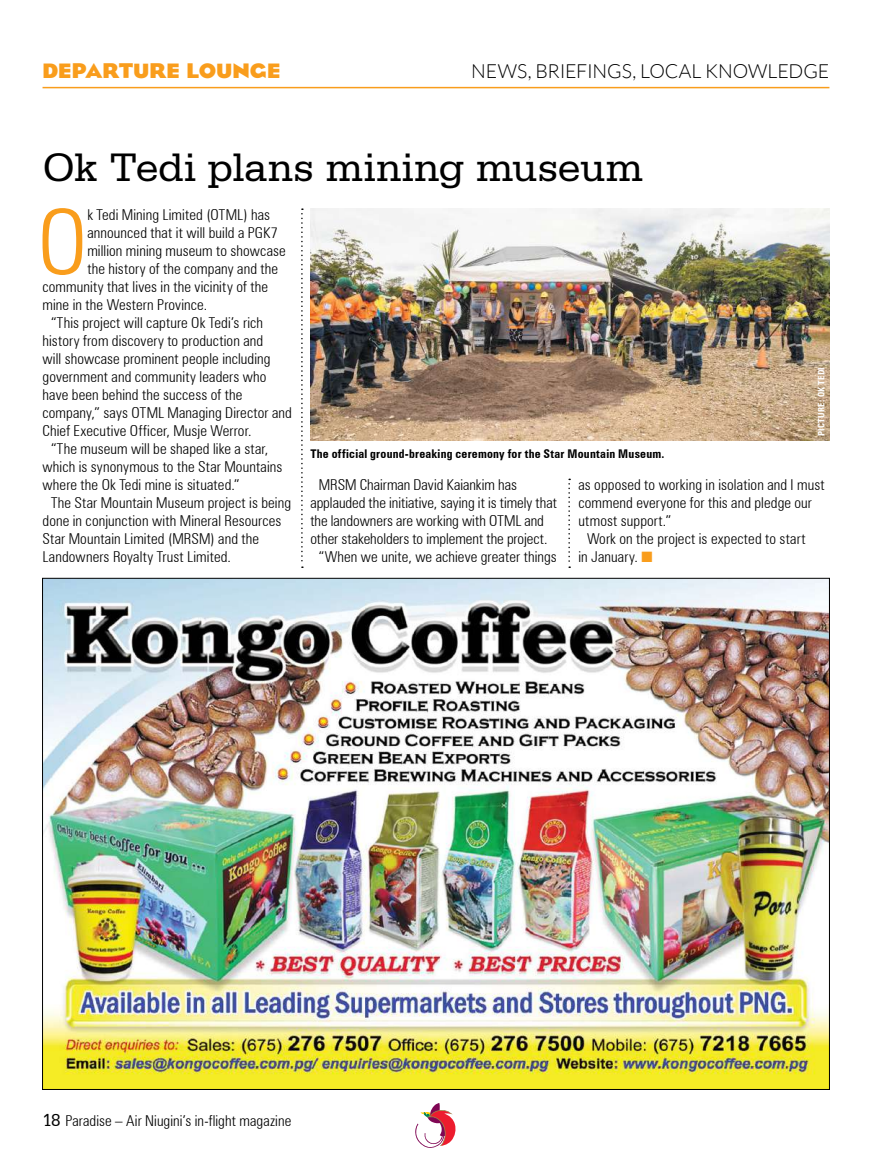
<style>
.page{position:relative;width:872px;height:1170px;background:#fff}
.page>*{position:absolute;margin:0;border:0;box-sizing:border-box;transform-origin:0 0}
.t1{font:300 condensed 90px "Zurich BT";color:#f99d1c}
.t2{font:42px "Serifa Std";letter-spacing:-.005em;color:#000}
.t3{font:700 21px "Cg Eagle";letter-spacing:.02em;color:#f99d1c}
.t4{font:300 19.5px "Lato";color:#000}
.t5{font:300 condensed 15px "Zurich BT";letter-spacing:.005em;color:#000}
.t6{font:700 condensed 12px "Zurich BT";letter-spacing:.02em;color:#000}
.t7{font:700 condensed 9px "Zurich BT";letter-spacing:.03em;color:#fff}
.s1{color:#f99d1c}
.s2{font-family:"Serifa BT";font-weight:400;font-stretch:normal;font-size:18px}
</style>
<div class="page">
<svg style="left:415px;top:1103px;width:41px;height:45px"></svg>
<hr style="left:43px;top:87px;width:786px;height:1px;background:#f99d1c">
<img style="left:310px;top:208px;width:519px;height:232px">
<svg style="left:301px;top:208px;width:2px;height:360px"></svg>
<svg style="left:568px;top:478px;width:2px;height:90px"></svg>
<img style="left:44px;top:580px;width:784px;height:507px">
<h3 class="t3" style="left:43px;top:59px;width:160px">DEPARTU RE LOU</h3>
<h3 class="t3" style="left:233px;top:59px;width:49px">NGE</h3>
<h3 class="t4" style="left:471px;top:61px;width:79px">NEWS, BRIEFING</h3>
<h3 class="t4" style="left:622px;top:61px;width:32px">S, LOCAL</h3>
<h3 class="t4" style="left:705px;top:61px;width:15px">KNO</h3>
<h3 class="t4" style="left:748px;top:61px;width:24px">WLEDGE</h3>
<h2 class="t2" style="left:43px;top:144px;width:602px">Ok Tedi plans mining museum</h2>
<h1 class="t1" style="left:38px;top:187px;width:51px">O</h1>
<p class="t5" style="left:87px;top:205px;width:184px">k Tedi Mining Limited (OTML) has</p>
<p class="t5" style="left:87px;top:223px;width:192px">announced that it will build a PGK7</p>
<p class="t5" style="left:87px;top:241px;width:200px">million mining museum to showcase</p>
<p class="t5" style="left:87px;top:259px;width:192px">the history of the company and the</p>
<p class="t5" style="left:43px;top:277px;width:227px">community that lives in the vicinity of the</p>
<p class="t5" style="left:43px;top:295px;width:166px">mine in the Western Province.</p>
<p class="t5" style="left:51px;top:313px;width:213px">“This project will capture Ok Tedi’s rich</p>
<p class="t5" style="left:43px;top:331px;width:222px">history from discovery to production and</p>
<p class="t5" style="left:43px;top:349px;width:229px">will showcase prominent people including</p>
<p class="t5" style="left:43px;top:367px;width:225px">government and community leaders who</p>
<p class="t5" style="left:43px;top:385px;width:201px">have been behind the success of the</p>
<p class="t5" style="left:43px;top:403px;width:251px">company,” says OTML Managing Director and</p>
<p class="t5" style="left:43px;top:421px;width:210px">Chief Executive Officer, Musje Werror.</p>
<p class="t5" style="left:51px;top:439px;width:219px">“The museum will be shaped like a star,</p>
<p class="t5" style="left:43px;top:457px;width:241px">which is synonymous to the Star Mountains</p>
<p class="t5" style="left:43px;top:475px;width:199px">where the Ok Tedi mine is situated.”</p>
<p class="t5" style="left:51px;top:493px;width:242px">The Star Mountain Museum project is being</p>
<p class="t5" style="left:43px;top:511px;width:240px">done in conjunction with Mineral Resources</p>
<p class="t5" style="left:43px;top:529px;width:218px">Star Mountain Limited (MRSM) and the</p>
<p class="t5" style="left:43px;top:547px;width:190px">Landowners Royalty Trust Limited.</p>
<p class="t6" style="left:310px;top:447px;width:356px">The official ground-breaking ceremony for the Star Mountain Museum.</p>
<p class="t7" style="left:816px;top:436px;width:70px;rotate:-90deg">PICTURE: OK TEDI</p>
<p class="t5" style="left:319px;top:475px;width:200px">MRSM Chairman David Kaiankim has</p>
<p class="t5" style="left:310px;top:493px;width:248px">applauded the initiative, saying it is timely that</p>
<p class="t5" style="left:310px;top:511px;width:235px">the landowners are working with OTML and</p>
<p class="t5" style="left:310px;top:529px;width:239px">other stakeholders to implement the project.</p>
<p class="t5" style="left:319px;top:547px;width:239px">“When we unite, we achieve greater things</p>
<p class="t5" style="left:578px;top:475px;width:248px">as opposed to working in isolation and I must</p>
<p class="t5" style="left:578px;top:493px;width:235px">commend everyone for this and pledge our</p>
<p class="t5" style="left:578px;top:511px;width:94px">utmost support.”</p>
<p class="t5" style="left:587px;top:529px;width:220px">Work on the project is expected to start</p>
<p class="t5" style="left:578px;top:547px;width:75px">in January. <span class="s1">■</span></p>
<p class="t5" style="left:43px;top:1111px;width:250px"><span class="s2">18</span> Paradise – Air Niugini’s in-flight magazine</p>
</div>
